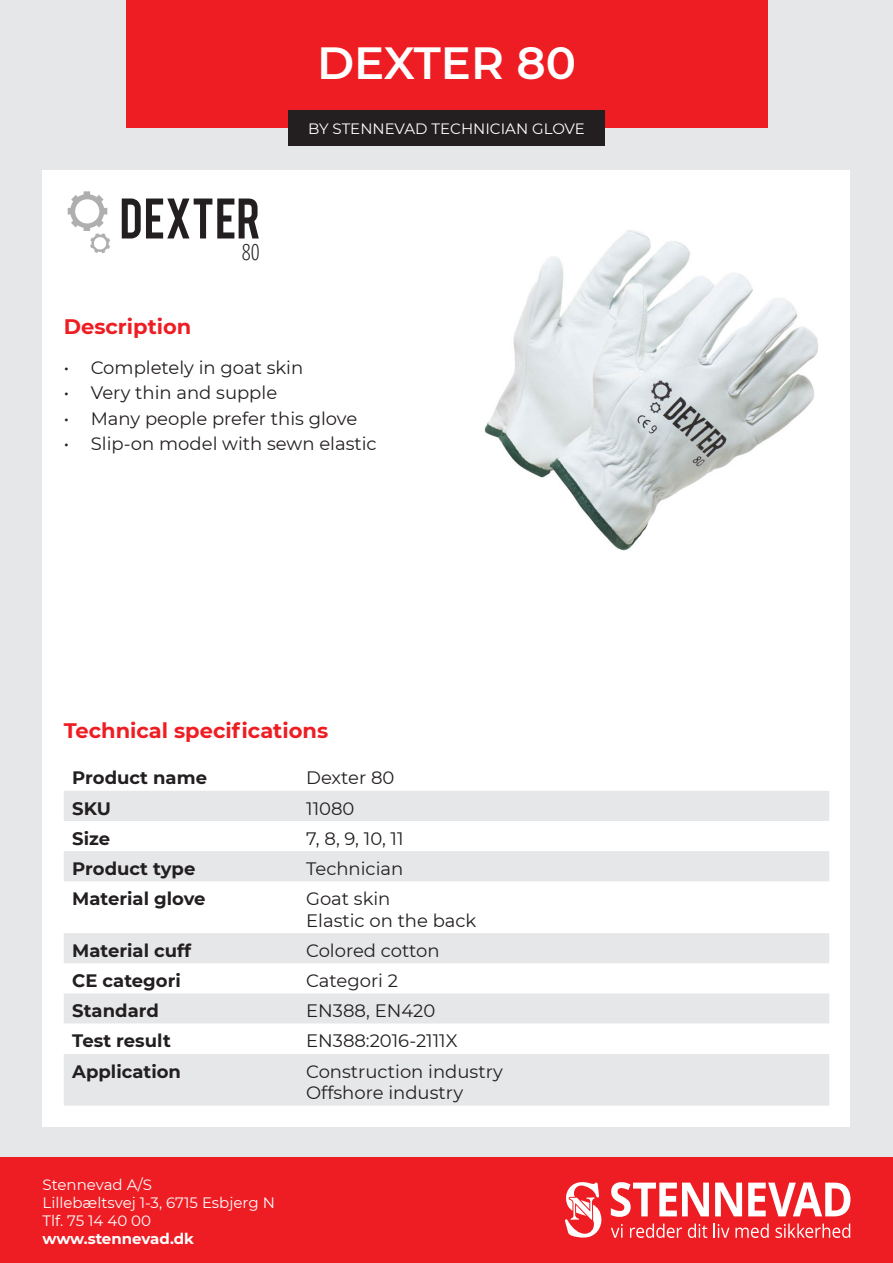
<style>
.page{position:relative;width:893px;height:1263px;background:#e6e7e9}
.page>*{position:absolute;margin:0;border:0;box-sizing:border-box;transform-origin:0 0}
.Overskrift_rød_kasse{font:600 45px "Montserrat";color:#fff}
.t1{font:300 22.5px "Open Sans Condensed";color:#231f20}
.Overskrift{font:700 21px "Montserrat";color:#ee1d23}
.Brødtekst{font:18px "Montserrat";color:#231f20}
.Brødtekst-2{font:700 18px "Montserrat";color:#231f20}
.t2{font:15px/18px "Montserrat";color:#fff}
.t3{font:700 15px "Montserrat";color:#fff}
</style>
<div class="page">
<div style="left:0;top:1157px;width:893px;height:106px;background:#ee1d23"></div>
<svg style="left:611px;top:1182px;width:98px;height:35px"></svg>
<svg style="left:715px;top:1182px;width:27px;height:34px"></svg>
<svg style="left:748px;top:1182px;width:102px;height:34px"></svg>
<svg style="left:611px;top:1224px;width:12px;height:14px"></svg>
<svg style="left:630px;top:1223px;width:52px;height:15px"></svg>
<svg style="left:688px;top:1223px;width:19px;height:15px"></svg>
<svg style="left:714px;top:1223px;width:15px;height:15px"></svg>
<svg style="left:735px;top:1223px;width:34px;height:15px"></svg>
<svg style="left:775px;top:1223px;width:75px;height:15px"></svg>
<svg style="left:565px;top:1182px;width:37px;height:56px"></svg>
<div style="left:126px;top:0;width:641px;height:128px;background:#ee1d23"></div>
<div style="left:288px;top:111px;width:317px;height:35px;background:#231f20"></div>
<div style="left:43px;top:170px;width:807px;height:957px;background:#fff"></div>
<svg style="left:122px;top:198px;width:137px;height:40px"></svg>
<svg style="left:68px;top:191px;width:42px;height:62px"></svg>
<div style="left:64px;top:791px;width:765px;height:30px;background:#e6e7e9"></div>
<div style="left:64px;top:851px;width:765px;height:30px;background:#e6e7e9"></div>
<svg style="left:64px;top:933px;width:765px;height:173px;fill:#e6e7e9"></svg>
<svg style="left:64px;top:1024px;width:765px;height:30px"></svg>
<img style="left:484px;top:230px;width:334px;height:321px">
<p class="Overskrift_rød_kasse" style="left:317px;top:31px;width:260px">DEXTER 80</p>
<p class="Overskrift" style="left:64px;top:311px;width:129px">Description</p>
<p class="t1" style="left:242px;top:237px;width:19px">80</p>
<p class="t2" style="left:308px;top:119px;width:278px">BY STENNEVAD TECHNICIAN GLOVE</p>
<p class="Brødtekst" style="left:64px;top:355px;width:241px">• Completely in goat skin</p>
<p class="Brødtekst" style="left:64px;top:380px;width:215px">• Very thin and supple</p>
<p class="Brødtekst" style="left:64px;top:406px;width:295px">• Many people prefer this glove</p>
<p class="Brødtekst" style="left:64px;top:431px;width:314px">• Slip-on model with sewn elastic</p>
<p class="Overskrift" style="left:64px;top:715px;width:266px">Technical specifications</p>
<p class="Brødtekst-2" style="left:72px;top:765px;width:136px">Product name</p>
<p class="Brødtekst" style="left:306px;top:766px;width:90px">Dexter 80</p>
<p class="Brødtekst-2" style="left:72px;top:795px;width:40px">SKU</p>
<p class="Brødtekst" style="left:306px;top:796px;width:50px">11080</p>
<p class="Brødtekst-2" style="left:72px;top:825px;width:39px">Size</p>
<p class="Brødtekst" style="left:306px;top:826px;width:99px">7, 8, 9, 10, 11</p>
<p class="Brødtekst-2" style="left:72px;top:855px;width:125px">Product type</p>
<p class="Brødtekst" style="left:306px;top:856px;width:99px">Technician</p>
<p class="Brødtekst-2" style="left:72px;top:886px;width:135px">Material glove</p>
<p class="Brødtekst" style="left:306px;top:886px;width:86px">Goat skin</p>
<p class="Brødtekst" style="left:306px;top:908px;width:172px">Elastic on the back</p>
<p class="Brødtekst-2" style="left:72px;top:937px;width:120px">Material cuff</p>
<p class="Brødtekst" style="left:306px;top:938px;width:135px">Colored cotton</p>
<p class="Brødtekst-2" style="left:72px;top:968px;width:110px">CE categori</p>
<p class="Brødtekst" style="left:306px;top:968px;width:93px">Categori 2</p>
<p class="Brødtekst-2" style="left:72px;top:998px;width:88px">Standard</p>
<p class="Brødtekst" style="left:306px;top:998px;width:131px">EN388, EN420</p>
<p class="Brødtekst-2" style="left:72px;top:1028px;width:100px">Test result</p>
<p class="Brødtekst" style="left:306px;top:1029px;width:153px">EN388:2016-2111X</p>
<p class="Brødtekst-2" style="left:72px;top:1058px;width:110px">Application</p>
<p class="Brødtekst" style="left:306px;top:1059px;width:198px">Construction industry</p>
<p class="Brødtekst" style="left:306px;top:1080px;width:158px">Offshore industry</p>
<p class="t2" style="left:43px;top:1175px;width:234px">Stennevad A/S<br>Lillebæltsvej 1-3, 6715 Esbjerg N<br>Tlf. 75 14 40 00</p>
<p class="t3" style="left:43px;top:1228px;width:153px">www.stennevad.dk</p>
</div>
